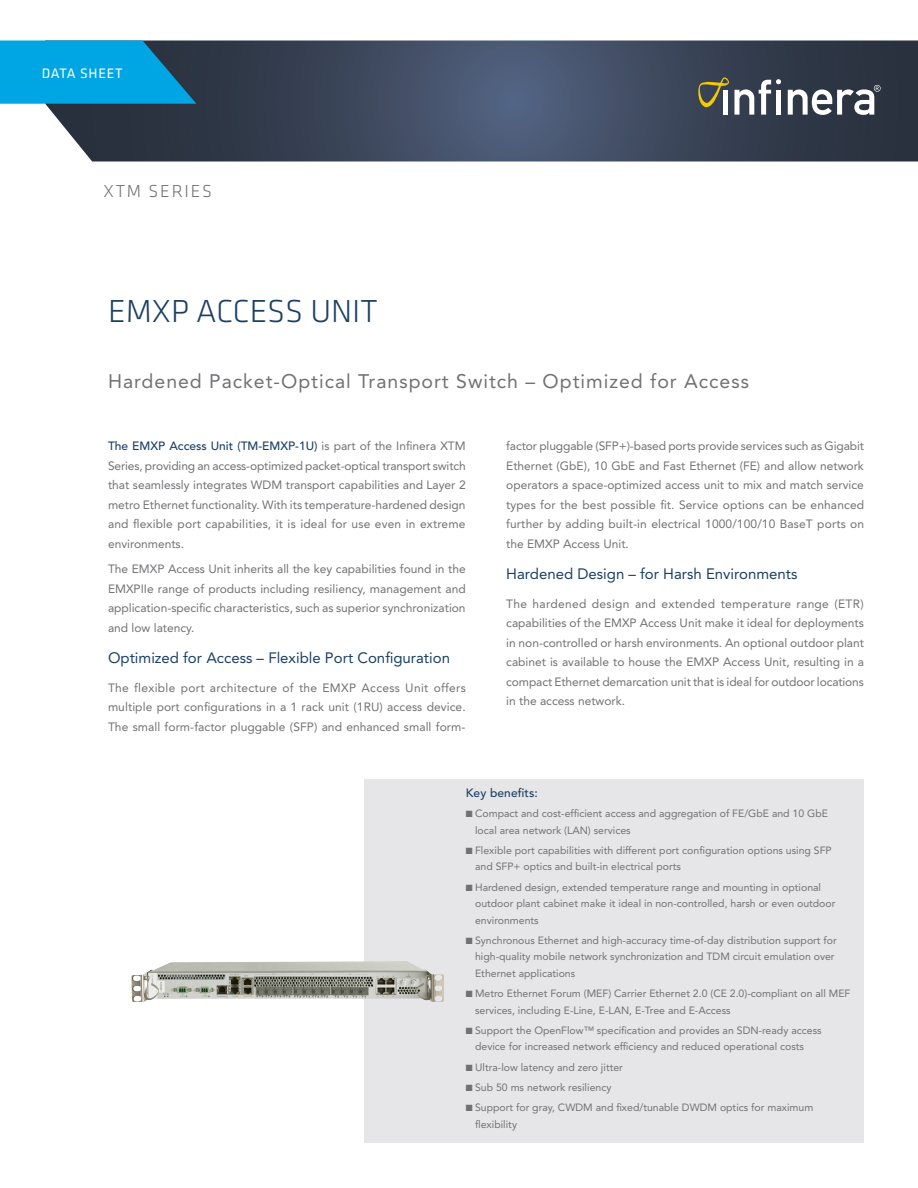
<style>
.page{position:relative;width:918px;height:1188px;background:#fff}
.page>*{position:absolute;margin:0;border:0;box-sizing:border-box;transform-origin:0 0}
.Headline{font:300 33px "Klavika";color:#1b4064}
.Deck{font:19.5px "Avenir LT Std";letter-spacing:.05em;color:#717074}
.Kicker{font:300 18px "Klavika";letter-spacing:.1em;color:#717074}
.Subhead{font:15px "Avenir LT Std";color:#1b4064}
.Category{font:14.25px "Klavika";letter-spacing:.05em;color:#fff}
.Text{font:12px/19.5px "Avenir LT Std";color:#717074;text-align:justify}
.KeyBenefitsHeadline{font:500 12px "Avenir LT Std";letter-spacing:.01em;color:#1b4064}
.KeyBenefits_Text{font:10.5px/16.5px "Avenir LT Std";color:#717074}
.s1{font-weight:500;color:#1b4064}
</style>
<div class="page">
<div style="left:364px;top:779px;width:500px;height:364px;background:#e6e6e8"></div>
<svg style="left:45px;top:40px;width:873px;height:122px;background:#3e495c"></svg>
<svg style="left:0;top:40px;width:196px;height:64px;background:#0795cc"></svg>
<svg style="left:788px;top:85px;width:93px;height:30px"></svg>
<svg style="left:698px;top:77px;width:83px;height:38px"></svg>
<img style="left:131px;top:961px;width:313px;height:41px">
<p class="Category" style="left:42px;top:64px;width:83px">DATA SHEET</p>
<p class="Kicker" style="left:104px;top:180px;width:110px">XTM SERIES</p>
<p class="Headline" style="left:108px;top:291px;width:271px">EMXP ACCESS UNIT</p>
<p class="Deck" style="left:108px;top:370px;width:643px">Hardened Packet-Optical Transport Switch – Optimized for Access</p>
<p class="Text" style="left:108px;top:436px;width:359px"><span class="s1">The EMXP Access Unit (TM-EMXP-1U)</span> is part of the Infinera XTM Series, providing an access-optimized packet-optical transport switch that seamlessly integrates WDM transport capabilities and Layer 2 metro Ethernet functionality. With its temperature-hardened design and flexible port capabilities, it is ideal for use even in extreme environments.</p>
<p class="Text" style="left:108px;top:559px;width:359px">The EMXP Access Unit inherits all the key capabilities found in the EMXPIIe range of products including resiliency, management and application-specific characteristics, such as superior synchronization and low latency.</p>
<p class="Subhead" style="left:108px;top:649px;width:344px">Optimized for Access – Flexible Port Configuration</p>
<p class="Text" style="left:108px;top:678px;width:359px">The flexible port architecture of the EMXP Access Unit offers multiple port configurations in a 1 rack unit (1RU) access device.<br>The small form-factor pluggable (SFP) and enhanced small form-</p>
<p class="Text" style="left:506px;top:436px;width:359px">factor pluggable (SFP+)-based ports provide services such as Gigabit Ethernet (GbE), 10 GbE and Fast Ethernet (FE) and allow network operators a space-optimized access unit to mix and match service types for the best possible fit. Service options can be enhanced further by adding built-in electrical 1000/100/10 BaseT ports on the EMXP Access Unit.</p>
<p class="Subhead" style="left:506px;top:565px;width:293px">Hardened Design – for Harsh Environments</p>
<p class="Text" style="left:506px;top:594px;width:359px">The hardened design and extended temperature range (ETR) capabilities of the EMXP Access Unit make it ideal for deployments in non-controlled or harsh environments. An optional outdoor plant cabinet is available to house the EMXP Access Unit, resulting in a compact Ethernet demarcation unit that is ideal for outdoor locations in the access network.</p>
<p class="KeyBenefitsHeadline" style="left:466px;top:786px;width:74px">Key benefits:</p>
<p class="KeyBenefits_Text" style="left:475px;top:805px;width:354px;text-indent:-9px">■ Compact and cost-efficient access and aggregation of FE/GbE and 10 GbE local area network (LAN) services</p>
<p class="KeyBenefits_Text" style="left:475px;top:842px;width:358px;text-indent:-9px">■ Flexible port capabilities with different port configuration options using SFP and SFP+ optics and built-in electrical ports</p>
<p class="KeyBenefits_Text" style="left:475px;top:879px;width:362px;text-indent:-9px">■ Hardened design, extended temperature range and mounting in optional outdoor plant cabinet make it ideal in non-controlled, harsh or even outdoor environments</p>
<p class="KeyBenefits_Text" style="left:475px;top:932px;width:363px;text-indent:-9px">■ Synchronous Ethernet and high-accuracy time-of-day distribution support for high-quality mobile network synchronization and TDM circuit emulation over<br>Ethernet applications</p>
<p class="KeyBenefits_Text" style="left:475px;top:985px;width:377px;text-indent:-9px">■ Metro Ethernet Forum (MEF) Carrier Ethernet 2.0 (CE 2.0)-compliant on all MEF services, including E-Line, E-LAN, E-Tree and E-Access</p>
<p class="KeyBenefits_Text" style="left:475px;top:1022px;width:348px;text-indent:-9px">■ Support the OpenFlow™ specification and provides an SDN-ready access device for increased network efficiency and reduced operational costs</p>
<p class="KeyBenefits_Text" style="left:466px;top:1059px;width:159px">■ Ultra-low latency and zero jitter</p>
<p class="KeyBenefits_Text" style="left:466px;top:1079px;width:147px">■ Sub 50 ms network resiliency</p>
<p class="KeyBenefits_Text" style="left:475px;top:1099px;width:340px;text-indent:-9px">■ Support for gray, CWDM and fixed/tunable DWDM optics for maximum flexibility</p>
</div>
